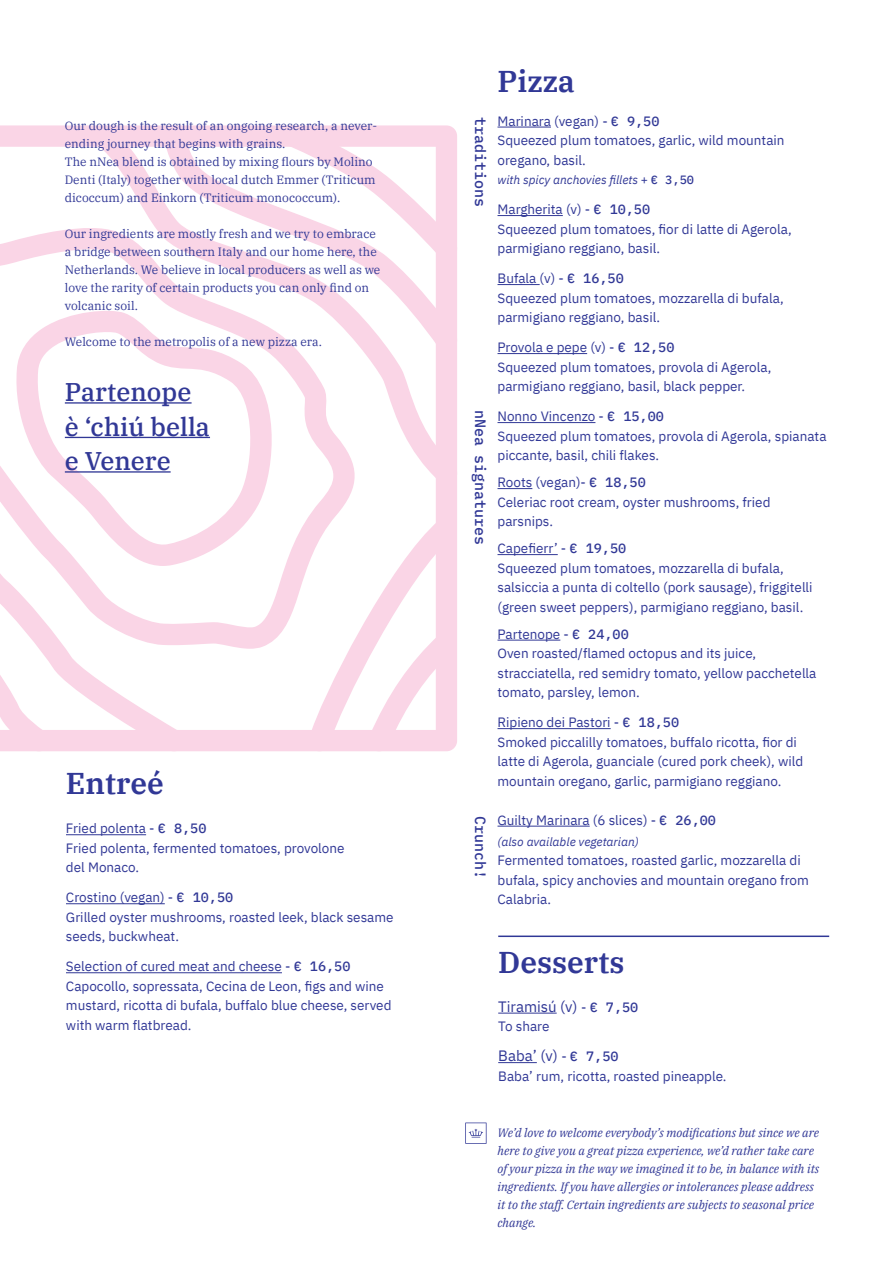
<style>
.page{position:relative;width:893px;height:1263px;background:#fff}
.page>*{position:absolute;margin:0;border:0;box-sizing:border-box;transform-origin:0 0}
.t1{font:600 30px "IBM Plex Serif";color:#313896}
.t2{font:500 25.5px/34.5px "IBM Plex Serif";color:#313896}
.t3{font:500 15px "IBM Plex Mono";color:#313896}
.t4{font:15px "IBM Plex Sans";color:#313896}
.t5{font:13.5px/19.5px "IBM Plex Sans";color:#313896}
.t6{font:12px/18px "IBM Plex Serif";color:#313896}
.t7{font:italic 12px/18px "IBM Plex Serif";color:#313896}
.t8{font:italic 12px "IBM Plex Sans";color:#313896}
.s1{font-family:"IBM Plex Mono";font-weight:500}
.s2{font-style:normal}
.s3{font-family:"IBM Plex Mono";font-weight:500;font-style:normal}
.s4{font-size:13.5px}
.s5{font-family:"IBM Plex Mono";font-weight:500;font-size:13.5px}
</style>
<div class="page">
<svg style="left:0;top:125px;width:457px;height:626px"></svg>
<svg style="left:0;top:221px;width:361px;height:428px"></svg>
<svg style="left:92px;top:125px;width:365px;height:359px"></svg>
<svg style="left:0;top:234px;width:186px;height:517px"></svg>
<svg style="left:162px;top:125px;width:295px;height:226px"></svg>
<svg style="left:281px;top:125px;width:176px;height:134px"></svg>
<svg style="left:308px;top:516px;width:149px;height:235px"></svg>
<svg style="left:0;top:450px;width:51px;height:301px"></svg>
<hr style="left:66px;top:834px;width:80px;height:1px;background:#313896">
<hr style="left:66px;top:903px;width:99px;height:1px;background:#313896">
<hr style="left:66px;top:972px;width:216px;height:1px;background:#313896">
<hr style="left:498px;top:1013px;width:59px;height:1px;background:#313896">
<hr style="left:498px;top:1062px;width:39px;height:1px;background:#313896">
<hr style="left:498px;top:935px;width:331px;height:2px;background:#313896">
<hr style="left:497px;top:127px;width:54px;height:1px;background:#313896">
<hr style="left:497px;top:215px;width:66px;height:1px;background:#313896">
<hr style="left:497px;top:284px;width:43px;height:1px;background:#313896">
<hr style="left:497px;top:353px;width:90px;height:1px;background:#313896">
<hr style="left:497px;top:422px;width:98px;height:1px;background:#313896">
<hr style="left:497px;top:488px;width:35px;height:1px;background:#313896">
<hr style="left:497px;top:554px;width:61px;height:1px;background:#313896">
<hr style="left:497px;top:640px;width:63px;height:1px;background:#313896">
<hr style="left:497px;top:728px;width:114px;height:1px;background:#313896">
<hr style="left:497px;top:826px;width:93px;height:1px;background:#313896">
<svg style="left:465px;top:1122px;width:22px;height:22px"></svg>
<hr style="left:65px;top:402px;width:127px;height:2px;background:#313896">
<hr style="left:65px;top:437px;width:145px;height:1px;background:#313896">
<hr style="left:65px;top:471px;width:106px;height:2px;background:#313896">
<p class="t6" style="left:65px;top:115px;width:314px">Our dough is the result of an ongoing research, a never&shy;ending journey that begins with grains.<br>The nNea blend is obtained by mixing flours by Molino Denti (Italy) together with local dutch Emmer (Triticum dicoccum) and Einkorn (Triticum monococcum).</p>
<p class="t6" style="left:65px;top:223px;width:317px">Our ingredients are mostly fresh and we try to embrace a bridge between southern Italy and our home here, the Netherlands. We believe in local producers as well as we love the rarity of certain products you can only find on volcanic soil.</p>
<p class="t6" style="left:65px;top:331px;width:259px">Welcome to the metropolis of a new pizza era.</p>
<h2 class="t2" style="left:65px;top:373px;width:147px">Partenope è ‘chiú bella e Venere</h2>
<h1 class="t1" style="left:66px;top:760px;width:99px">Entreé</h1>
<p class="t5" style="left:66px;top:818px;width:280px">Fried polenta - <span class="s1">€ 8,50<br></span>Fried polenta, fermented tomatoes, provolone del Monaco.</p>
<p class="t5" style="left:66px;top:887px;width:329px">Crostino (vegan) - <span class="s1">€ 10,50<br></span>Grilled oyster mushrooms, roasted leek, black sesame seeds, buckwheat.</p>
<p class="t5" style="left:66px;top:956px;width:327px">Selection of cured meat and cheese - <span class="s1">€ 16,50<br></span>Capocollo, sopressata, Cecina de Leon, figs and wine mustard, ricotta di bufala, buffalo blue cheese, served with warm flatbread.</p>
<p class="t3" style="left:492px;top:117px;width:91px;rotate:90deg">traditions</p>
<p class="t3" style="left:492px;top:410px;width:136px;rotate:90deg">nNea signatures</p>
<p class="t3" style="left:492px;top:815px;width:64px;rotate:90deg">Crunch!</p>
<h1 class="t1" style="left:497px;top:57px;width:79px">Pizza</h1>
<p class="t5" style="left:497px;top:110px;width:289px">Marinara (vegan) - <span class="s1">€ 9,50<br></span>Squeezed plum tomatoes, garlic, wild mountain oregano, basil.</p>
<p class="t8" style="left:497px;top:171px;width:198px">with spicy anchovies fillets <span class="s2">+</span> <span class="s3">€ 3,50</span></p>
<p class="t5" style="left:497px;top:199px;width:296px">Margherita (v) - <span class="s1">€ 10,50<br></span>Squeezed plum tomatoes, fior di latte di Agerola, parmigiano reggiano, basil.</p>
<p class="t5" style="left:497px;top:268px;width:288px">Bufala (v) - <span class="s1">€ 16,50<br></span>Squeezed plum tomatoes, mozzarella di bufala, parmigiano reggiano, basil.</p>
<p class="t5" style="left:497px;top:337px;width:276px">Provola e pepe (v) - <span class="s1">€ 12,50<br></span>Squeezed plum tomatoes, provola di Agerola, parmigiano reggiano, basil, black pepper.</p>
<p class="t5" style="left:497px;top:406px;width:331px">Nonno Vincenzo - <span class="s1">€ 15,00<br></span>Squeezed plum tomatoes, provola di Agerola, spianata piccante, basil, chili flakes.</p>
<p class="t5" style="left:497px;top:472px;width:274px">Roots (vegan)- <span class="s1">€ 18,50<br></span>Celeriac root cream, oyster mushrooms, fried parsnips.</p>
<p class="t5" style="left:497px;top:538px;width:317px">Capefierr’ - <span class="s1">€ 19,50<br></span>Squeezed plum tomatoes, mozzarella di bufala, salsiccia a punta di coltello (pork sausage), friggitelli (green sweet peppers), parmigiano reggiano, basil.</p>
<p class="t5" style="left:497px;top:623px;width:320px">Partenope - <span class="s1">€ 24,00<br></span>Oven roasted/flamed octopus and its juice, stracciatella, red semidry tomato, yellow pacchetella tomato, parsley, lemon.</p>
<p class="t5" style="left:497px;top:711px;width:307px">Ripieno dei Pastori - <span class="s1">€ 18,50<br></span>Smoked piccalilly tomatoes, buffalo ricotta, fior di latte di Agerola, guanciale (cured pork cheek), wild mountain oregano, garlic, parmigiano reggiano.</p>
<p class="t5" style="left:497px;top:809px;width:220px">Guilty Marinara (6 slices) - <span class="s1">€ 26,00</span></p>
<p class="t8" style="left:497px;top:832px;width:143px">(also available vegetarian)</p>
<p class="t5" style="left:497px;top:850px;width:313px">Fermented tomatoes, roasted garlic, mozzarella di bufala, spicy anchovies and mountain oregano from<br>Calabria.</p>
<h1 class="t1" style="left:498px;top:938px;width:128px">Desserts</h1>
<p class="t4" style="left:498px;top:995px;width:142px">Tiramisú (v) <span class="s4">-</span> <span class="s5">€ 7,50</span></p>
<p class="t5" style="left:498px;top:1015px;width:53px">To share</p>
<p class="t4" style="left:498px;top:1044px;width:122px">Baba’ (v) <span class="s4">-</span> <span class="s5">€ 7,50</span></p>
<p class="t5" style="left:498px;top:1065px;width:230px">Baba’ rum, ricotta, roasted pineapple.</p>
<p class="t7" style="left:497px;top:1123px;width:323px">We’d love to welcome everybody’s modifications but since we are here to give you a great pizza experience, we’d rather take care of your pizza in the way we imagined it to be, in balance with its ingredients. If you have allergies or intolerances please address it to the staff. Certain ingredients are subjects to seasonal price change.</p>
</div>
